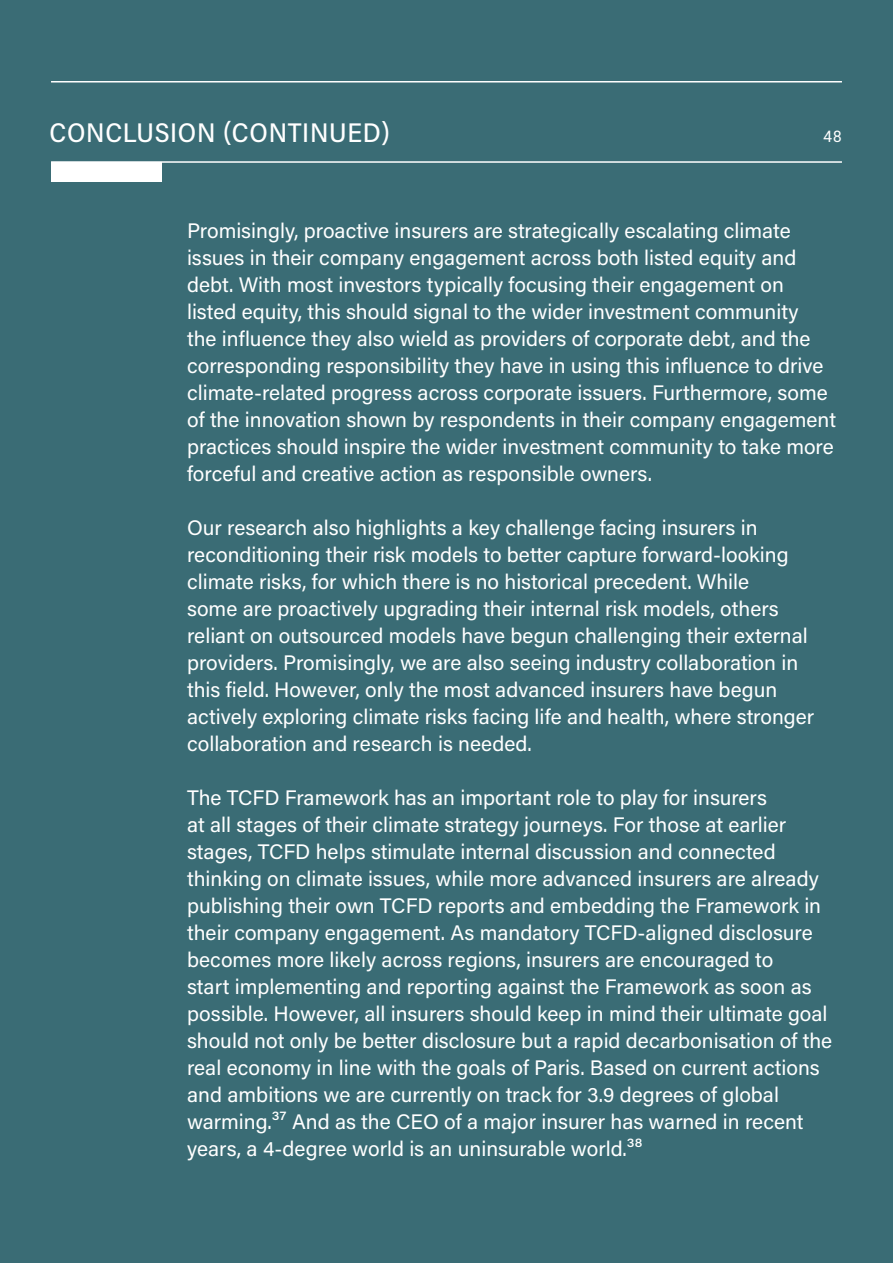
<style>
.page{position:relative;width:893px;height:1263px;background:#3a6c75}
.page>*{position:absolute;margin:0;border:0;box-sizing:border-box;transform-origin:0 0}
.Sub-Section_Heading{font:500 27px "Acumin Pro Semi Cond";letter-spacing:.025em;color:#fff}
.Main_Text_-_02{font:21px/27px "Acumin Pro";color:#fff}
.Main_Text___01{font:15.75px "Roboto Mono";color:#fff}
</style>
<div class="page">
<div style="left:51px;top:162px;width:111px;height:20px;background:#fff"></div>
<hr style="left:51px;top:81px;width:791px;height:2px;background:#fff">
<hr style="left:51px;top:161px;width:791px;height:2px;background:#fff">
<p class="Sub-Section_Heading" style="left:50px;top:114px;width:342px">CONCLUSION (CONTINUED)</p>
<p class="Main_Text___01" style="left:823px;top:125px;width:20px">48</p>
<p class="Main_Text_-_02" style="left:187px;top:216px;width:650px">Promisingly, proactive insurers are strategically escalating climate issues in their company engagement across both listed equity and debt. With most investors typically focusing their engagement on listed equity, this should signal to the wider investment community<br>the influence they also wield as providers of corporate debt, and the corresponding responsibility they have in using this influence to drive climate-related progress across corporate issuers. Furthermore, some of the innovation shown by respondents in their company engagement practices should inspire the wider investment community to take more forceful and creative action as responsible owners.</p>
<p class="Main_Text_-_02" style="left:187px;top:513px;width:629px">Our research also highlights a key challenge facing insurers in reconditioning their risk models to better capture forward-looking climate risks, for which there is no historical precedent. While<br>some are proactively upgrading their internal risk models, others reliant on outsourced models have begun challenging their external providers. Promisingly, we are also seeing industry collaboration in this field. However, only the most advanced insurers have begun actively exploring climate risks facing life and health, where stronger collaboration and research is needed.</p>
<p class="Main_Text_-_02" style="left:187px;top:783px;width:647px">The TCFD Framework has an important role to play for insurers<br>at all stages of their climate strategy journeys. For those at earlier stages, TCFD helps stimulate internal discussion and connected thinking on climate issues, while more advanced insurers are already publishing their own TCFD reports and embedding the Framework in their company engagement. As mandatory TCFD-aligned disclosure becomes more likely across regions, insurers are encouraged to<br>start implementing and reporting against the Framework as soon as possible. However, all insurers should keep in mind their ultimate goal should not only be better disclosure but a rapid decarbonisation of the real economy in line with the goals of Paris. Based on current actions and ambitions we are currently on track for 3.9 degrees of global warming.³⁷ And as the CEO of a major insurer has warned in recent years, a 4-degree world is an uninsurable world.³⁸</p>
</div>
